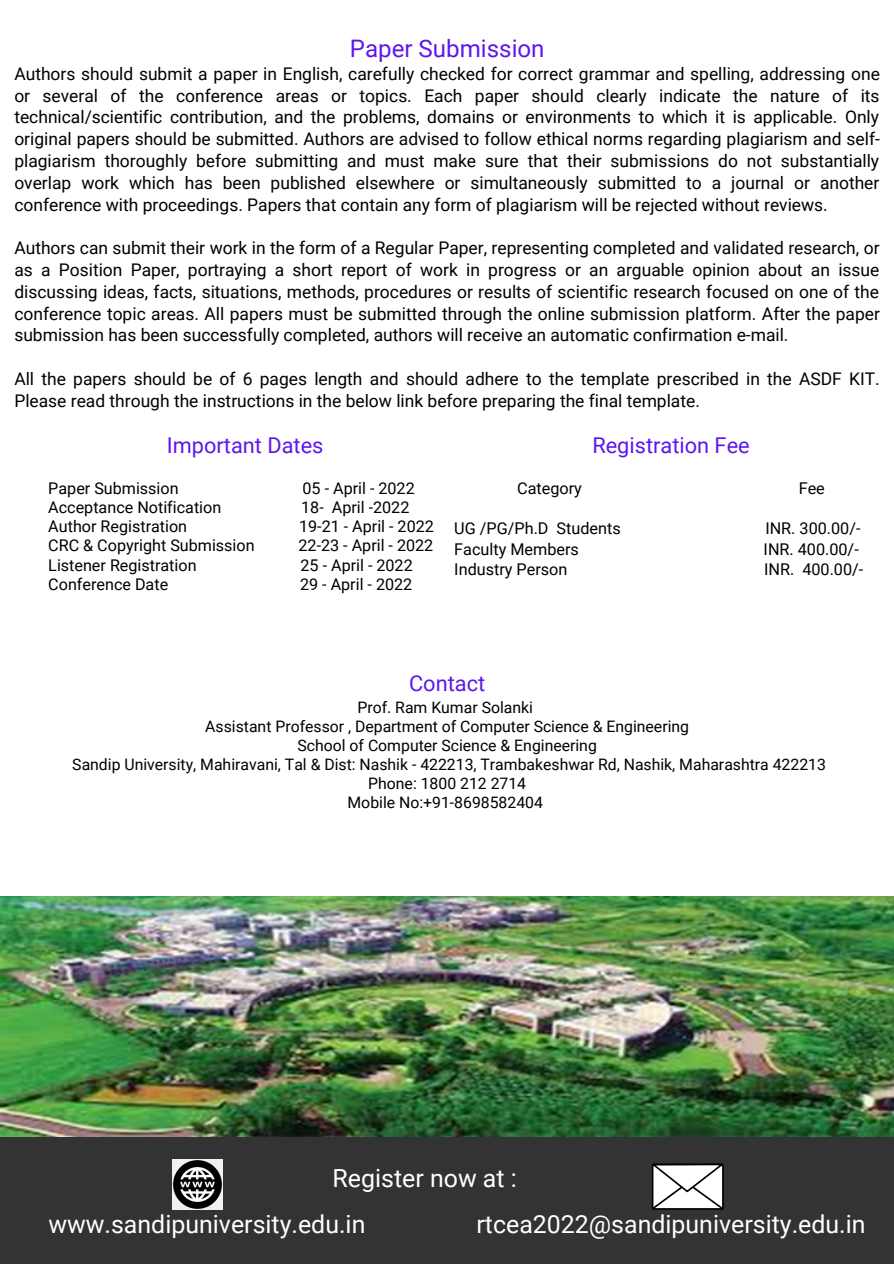
<style>
.page{position:relative;width:894px;height:1264px;background:#fff}
.page>*{position:absolute;margin:0;border:0;box-sizing:border-box;transform-origin:0 0}
.t1{font:24.9px "Roboto";color:#fff}
.t2{font:24.15px "Roboto";color:#5e17eb}
.t3{font:21.75px "Roboto";color:#5e17eb}
.t4{font:17.4px/21.8px "Roboto";color:#000;text-align:justify}
.t5{font:16.2px "Roboto";color:#000}
.t6{font:15.75px "Roboto";color:#000}
</style>
<div class="page">
<img style="left:0;top:896px;width:893px;height:240px">
<div style="left:0;top:1136px;width:893px;height:127px;background:#333"></div>
<img style="left:172px;top:1159px;width:51px;height:50px">
<svg style="left:652px;top:1163px;width:71px;height:46px"></svg>
<p class="t2" style="left:350px;top:34px;width:196px">Paper Submission</p>
<p class="t4" style="left:14px;top:63px;width:866px">Authors should submit a paper in English, carefully checked for correct grammar and spelling, addressing one or several of the conference areas or topics. Each paper should clearly indicate the nature of its technical/scientific contribution, and the problems, domains or environments to which it is applicable. Only original papers should be submitted. Authors are advised to follow ethical norms regarding plagiarism and self&shy;plagiarism thoroughly before submitting and must make sure that their submissions do not substantially overlap work which has been published elsewhere or simultaneously submitted to a journal or another conference with proceedings. Papers that contain any form of plagiarism will be rejected without reviews.</p>
<p class="t4" style="left:14px;top:237px;width:866px">Authors can submit their work in the form of a Regular Paper, representing completed and validated research, or as a Position Paper, portraying a short report of work in progress or an arguable opinion about an issue discussing ideas, facts, situations, methods, procedures or results of scientific research focused on one of the conference topic areas. All papers must be submitted through the online submission platform. After the paper submission has been successfully completed, authors will receive an automatic confirmation e-mail.</p>
<p class="t4" style="left:14px;top:368px;width:866px">All the papers should be of 6 pages length and should adhere to the template prescribed in the ASDF KIT.<br>Please read through the instructions in the below link before preparing the final template.</p>
<p class="t3" style="left:167px;top:433px;width:158px">Important Dates</p>
<p class="t5" style="left:48px;top:479px;width:132px">Paper Submission</p>
<p class="t5" style="left:302px;top:479px;width:114px">05 - April - 2022</p>
<p class="t5" style="left:48px;top:498px;width:174px">Acceptance Notification</p>
<p class="t5" style="left:301px;top:498px;width:110px">18- April -2022</p>
<p class="t5" style="left:48px;top:517px;width:140px">Author Registration</p>
<p class="t5" style="left:299px;top:517px;width:136px">19-21 - April - 2022</p>
<p class="t5" style="left:48px;top:536px;width:208px">CRC &amp; Copyright Submission</p>
<p class="t5" style="left:298px;top:536px;width:136px">22-23 - April - 2022</p>
<p class="t5" style="left:48px;top:555px;width:150px">Listener Registration</p>
<p class="t5" style="left:300px;top:555px;width:114px">25 - April - 2022</p>
<p class="t5" style="left:48px;top:574px;width:121px">Conference Date</p>
<p class="t5" style="left:300px;top:574px;width:114px">29 - April - 2022</p>
<p class="t3" style="left:592px;top:433px;width:159px">Registration Fee</p>
<p class="t5" style="left:517px;top:479px;width:66px">Category</p>
<p class="t5" style="left:798px;top:479px;width:28px">Fee</p>
<p class="t5" style="left:454px;top:519px;width:168px">UG /PG/Ph.D Students</p>
<p class="t5" style="left:765px;top:519px;width:97px">INR. 300.00/-</p>
<p class="t5" style="left:454px;top:539px;width:126px">Faculty Members</p>
<p class="t5" style="left:763px;top:539px;width:97px">INR. 400.00/-</p>
<p class="t5" style="left:454px;top:560px;width:115px">Industry Person</p>
<p class="t5" style="left:764px;top:560px;width:101px">INR. 400.00/-</p>
<p class="t3" style="left:409px;top:671px;width:78px">Contact</p>
<p class="t6" style="left:357px;top:698px;width:177px">Prof. Ram Kumar Solanki</p>
<p class="t6" style="left:205px;top:717px;width:485px">Assistant Professor , Department of Computer Science &amp; Engineering</p>
<p class="t6" style="left:297px;top:736px;width:301px">School of Computer Science &amp; Engineering</p>
<p class="t6" style="left:72px;top:755px;width:755px">Sandip University, Mahiravani, Tal &amp; Dist: Nashik - 422213, Trambakeshwar Rd, Nashik, Maharashtra 422213</p>
<p class="t6" style="left:368px;top:774px;width:159px">Phone: 1800 212 2714</p>
<p class="t6" style="left:347px;top:793px;width:197px">Mobile No:+91-8698582404</p>
<p class="t1" style="left:332px;top:1163px;width:186px">Register now at :</p>
<p class="t1" style="left:48px;top:1209px;width:318px">www.sandipuniversity.edu.in</p>
<p class="t1" style="left:476px;top:1209px;width:390px">rtcea2022@sandipuniversity.edu.in</p>
</div>
